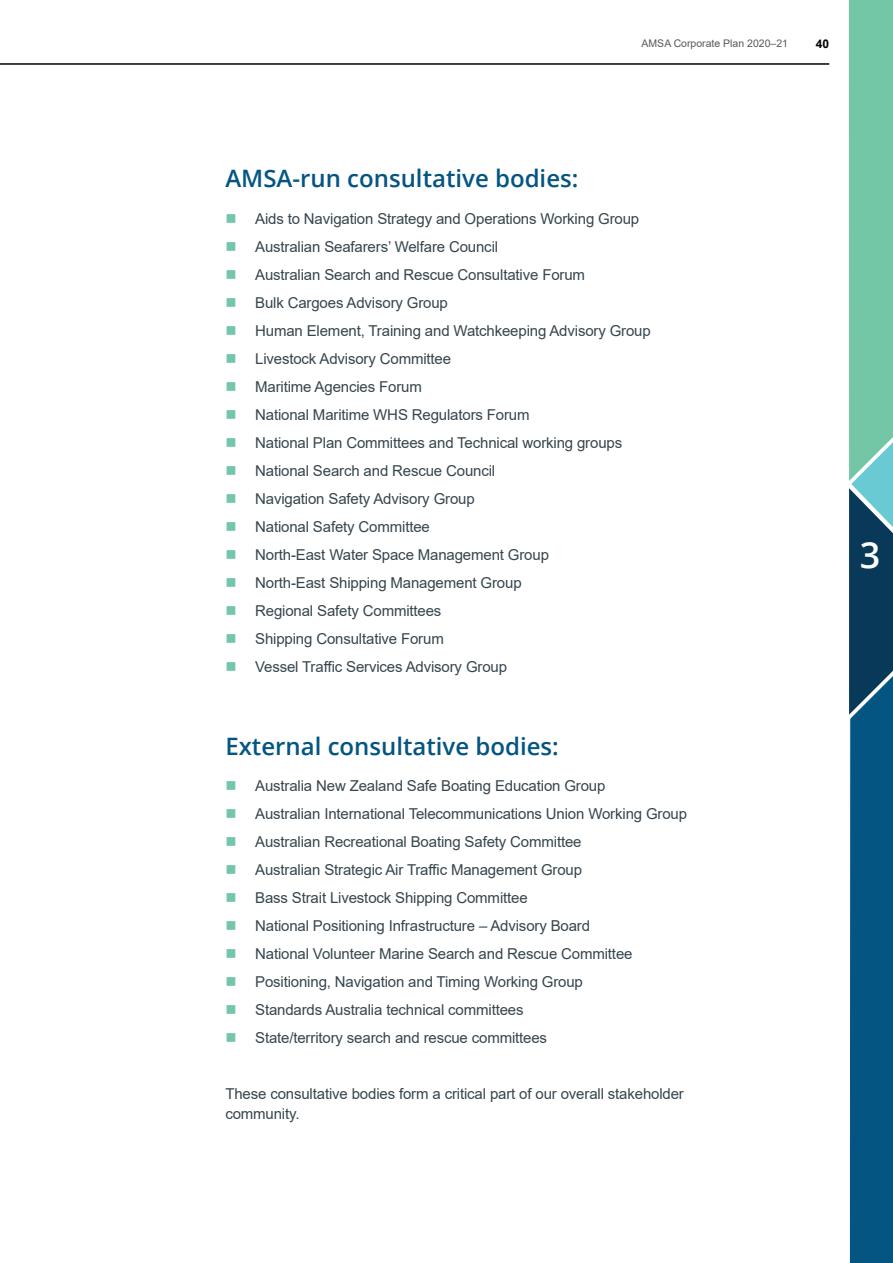
<style>
.page{position:relative;width:893px;height:1263px;background:#fff}
.page>*{position:absolute;margin:0;border:0;box-sizing:border-box;transform-origin:0 0}
.t1{font:600 36px "Open Sans";color:#fff}
.t2{font:600 24px "Open Sans";color:#045582}
.t3{font:15px/19.5px "Arial";letter-spacing:-.01em;color:#36454d}
.t4{font:700 12px "Arial";color:#000}
.t5{font:10.5px "Arial";color:#58595b}
.s1{color:#73c7a7}
</style>
<div class="page">
<svg style="left:849px;top:0;width:44px;height:1263px;background:#36828f"></svg>
<hr style="left:0;top:64px;width:829px;height:1px;background:#000">
<p class="t5" style="left:642px;top:36px;width:148px">AMSA Corporate Plan 2020–21</p>
<p class="t4" style="left:816px;top:35px;width:15px">40</p>
<h2 class="t2" style="left:225px;top:162px;width:355px">AMSA-run consultative bodies:</h2>
<p class="t3" style="left:225px;top:209px;width:415px"><span class="s1">■</span> Aids to Navigation Strategy and Operations Working Group</p>
<p class="t3" style="left:225px;top:237px;width:274px"><span class="s1">■</span> Australian Seafarers’ Welfare Council</p>
<p class="t3" style="left:225px;top:265px;width:361px"><span class="s1">■</span> Australian Search and Rescue Consultative Forum</p>
<p class="t3" style="left:225px;top:293px;width:224px"><span class="s1">■</span> Bulk Cargoes Advisory Group</p>
<p class="t3" style="left:225px;top:321px;width:427px"><span class="s1">■</span> Human Element, Training and Watchkeeping Advisory Group</p>
<p class="t3" style="left:225px;top:349px;width:227px"><span class="s1">■</span> Livestock Advisory Committee</p>
<p class="t3" style="left:225px;top:377px;width:198px"><span class="s1">■</span> Maritime Agencies Forum</p>
<p class="t3" style="left:225px;top:405px;width:306px"><span class="s1">■</span> National Maritime WHS Regulators Forum</p>
<p class="t3" style="left:225px;top:433px;width:398px"><span class="s1">■</span> National Plan Committees and Technical working groups</p>
<p class="t3" style="left:225px;top:461px;width:271px"><span class="s1">■</span> National Search and Rescue Council</p>
<p class="t3" style="left:225px;top:489px;width:251px"><span class="s1">■</span> Navigation Safety Advisory Group</p>
<p class="t3" style="left:225px;top:517px;width:206px"><span class="s1">■</span> National Safety Committee</p>
<p class="t3" style="left:225px;top:545px;width:325px"><span class="s1">■</span> North-East Water Space Management Group</p>
<p class="t3" style="left:225px;top:573px;width:298px"><span class="s1">■</span> North-East Shipping Management Group</p>
<p class="t3" style="left:225px;top:601px;width:218px"><span class="s1">■</span> Regional Safety Committees</p>
<p class="t3" style="left:225px;top:629px;width:220px"><span class="s1">■</span> Shipping Consultative Forum</p>
<p class="t3" style="left:225px;top:657px;width:283px"><span class="s1">■</span> Vessel Traffic Services Advisory Group</p>
<h2 class="t2" style="left:225px;top:730px;width:335px">External consultative bodies:</h2>
<p class="t3" style="left:225px;top:776px;width:382px"><span class="s1">■</span> Australia New Zealand Safe Boating Education Group</p>
<p class="t3" style="left:225px;top:804px;width:463px"><span class="s1">■</span> Australian International Telecommunications Union Working Group</p>
<p class="t3" style="left:225px;top:832px;width:358px"><span class="s1">■</span> Australian Recreational Boating Safety Committee</p>
<p class="t3" style="left:225px;top:860px;width:358px"><span class="s1">■</span> Australian Strategic Air Traffic Management Group</p>
<p class="t3" style="left:225px;top:888px;width:304px"><span class="s1">■</span> Bass Strait Livestock Shipping Committee</p>
<p class="t3" style="left:225px;top:916px;width:366px"><span class="s1">■</span> National Positioning Infrastructure – Advisory Board</p>
<p class="t3" style="left:225px;top:944px;width:409px"><span class="s1">■</span> National Volunteer Marine Search and Rescue Committee</p>
<p class="t3" style="left:225px;top:972px;width:359px"><span class="s1">■</span> Positioning, Navigation and Timing Working Group</p>
<p class="t3" style="left:225px;top:1000px;width:300px"><span class="s1">■</span> Standards Australia technical committees</p>
<p class="t3" style="left:225px;top:1028px;width:323px"><span class="s1">■</span> State/territory search and rescue committees</p>
<p class="t3" style="left:225px;top:1084px;width:460px">These consultative bodies form a critical part of our overall stakeholder community.</p>
<h1 class="t1" style="left:860px;top:530px;width:22px">3</h1>
</div>
